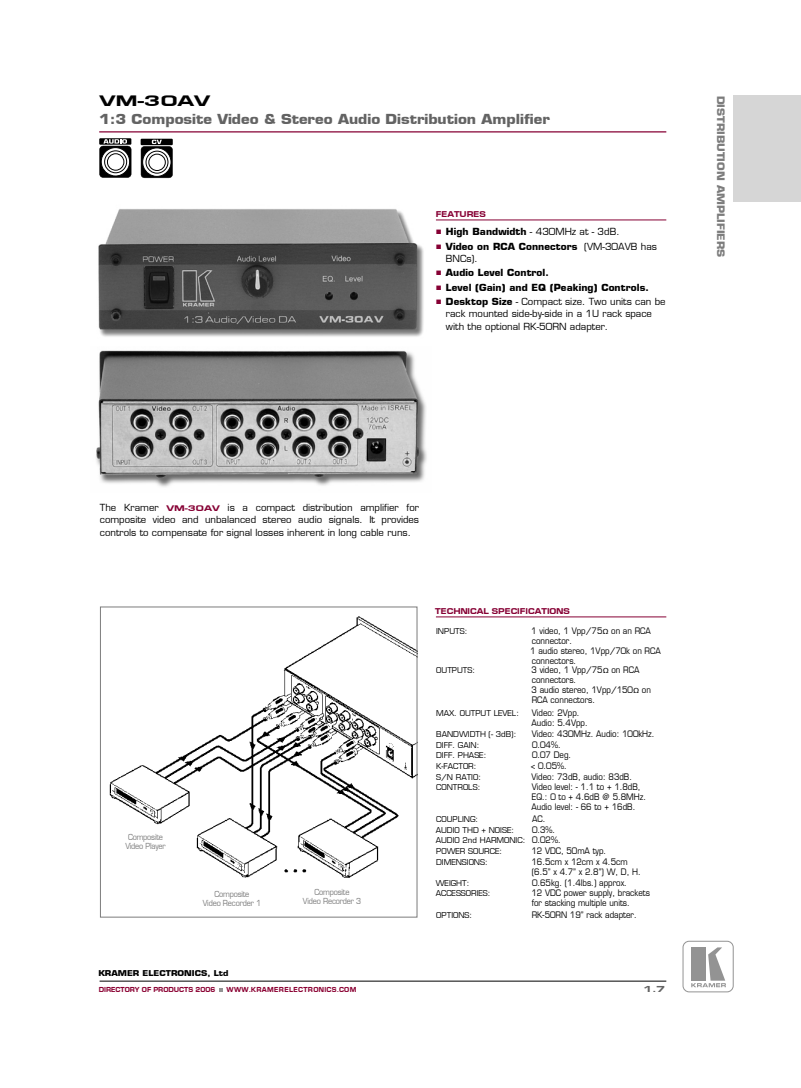
<style>
.page{position:relative;width:801px;height:1088px;background:#fff}
.page>*{position:absolute;margin:0;border:0;box-sizing:border-box;transform-origin:0 0}
.t1{font:800 15.75px "Eurose Wide";color:#000;scale:1.11 1}
.t2{font:900 13.5px "Eurostile";color:#636363;scale:1.11 1}
.t3{font:900 10.12px "Eurostile";color:#7c7c7c;scale:1.11 1}
.t4{font:500 9.5px/12.5px "Eurostile";color:#000;text-align:justify}
.t5{font:900 9.5px/12.5px "Eurostile";letter-spacing:.01em;color:#000}
.t6{font:800 9px "Eurose Wide";color:#636363;scale:1.11 1}
.t7{font:500 8.75px/10px "Eurostile";color:#000;scale:.9 1}
.t8{font:800 8.75px "Eurose Wide";color:#860034;scale:.8 1}
.t9{font:500 8.12px/8.8px "Eurostile";letter-spacing:-.025em;color:#7c7c7c;text-align:center;scale:.9 1}
.t10{font:500 7.88px/10.6px "Eurostile";color:#000}
.t11{font:900 7.88px "Eurostile";color:#000;scale:1.11 1}
.t12{font:800 7.5px "Eurose Wide";letter-spacing:.06em;color:#8a0032;scale:.7 1}
.t13{font:800 7.5px "Eurose Wide";color:#8a0032;scale:.7 1}
.s1{font-family:"Arial";font-weight:400;color:#860034}
.s2{font-weight:900}
.s3{font-weight:500}
.s4{font-family:"Eurose Wide";font-weight:800;font-size:8.5px;color:#860034}
.s5{font-family:"Arial";font-weight:400;font-size:7px}
.s6{font-size:8.75px}
</style>
<div class="page">
<img style="left:98px;top:209px;width:326px;height:128px">
<img style="left:96px;top:350px;width:331px;height:137px">
<hr style="left:436px;top:617px;width:230px;height:1px;background:#860034">
<hr style="left:99px;top:131px;width:567px;height:1px;background:#860034">
<svg style="left:99px;top:138px;width:32px;height:7px"></svg>
<svg style="left:99px;top:139px;width:32px;height:39px"></svg>
<svg style="left:141px;top:139px;width:32px;height:6px"></svg>
<svg style="left:141px;top:140px;width:32px;height:38px"></svg>
<img style="left:109px;top:616px;width:306px;height:262px">
<hr style="left:436px;top:220px;width:230px;height:1px;background:#860034">
<div style="left:733px;top:96px;width:68px;height:106px;background:#d6d6d6"></div>
<hr style="left:100px;top:981px;width:566px;height:1px;background:#000">
<svg style="left:682px;top:940px;width:52px;height:52px"></svg>
<h1 class="t1" style="left:99px;top:92px;width:101px">VM-30AV</h1>
<h2 class="t2" style="left:99px;top:111px;width:407px">1:3 Composite Video &amp; Stereo Audio Distribution Amplifier</h2>
<p class="t8" style="left:436px;top:209px;width:64px">FEATURES</p>
<p class="t4" style="left:436px;top:226px;width:185px"><span class="s1">■</span> <span class="s2">High Bandwidth</span> - 430MHz at - 3dB.</p>
<p class="t5" style="left:446px;top:240px;width:213px;text-indent:-10px"><span class="s1">■</span> Video on RCA Connectors <span class="s3">(VM-30AVB has<br>BNCs).</span></p>
<p class="t5" style="left:436px;top:267px;width:115px"><span class="s1">■</span> Audio Level Control.</p>
<p class="t5" style="left:436px;top:281px;width:215px"><span class="s1">■</span> Level (Gain) and EQ (Peaking) Controls.</p>
<p class="t4" style="left:446px;top:295px;width:221px;text-align:left;text-indent:-10px"><span class="s1">■</span> <span class="s2">Desktop Size</span> - Compact size. Two units can be rack mounted side-by-side in a 1U rack space with the optional RK-50RN adapter.</p>
<p class="t3" style="left:727px;top:96px;width:147px;rotate:90deg">DISTRIBUTION AMPLIFIERS</p>
<p class="t4" style="left:100px;top:501px;width:321px">The Kramer <span class="s4">VM-30AV</span> is a compact distribution amplifier for composite video and unbalanced stereo audio signals. It provides controls to compensate for signal losses inherent in long cable runs.</p>
<p class="t9" style="left:125px;top:833px;width:46px">Composite<br>Video Player</p>
<p class="t9" style="left:203px;top:890px;width:66px">Composite<br>Video Recorder 1</p>
<p class="t9" style="left:303px;top:888px;width:66px">Composite<br>Video Recorder 3</p>
<p class="t11" style="left:98px;top:968px;width:119px">KRAMER ELECTRONICS, Ltd</p>
<p class="t13" style="left:99px;top:985px;width:168px">DIRECTORY OF PRODUCTS 2006</p>
<p class="t12" style="left:227px;top:985px;width:187px">WWW.KRAMERELECTRONICS.COM</p>
<p class="t8" style="left:435px;top:606px;width:169px">TECHNICAL SPECIFICATIONS</p>
<p class="t10" style="left:436px;top:626px;width:33px">INPUTS:</p>
<p class="t7" style="left:530px;top:626px;width:147px">1 video, 1 Vpp/75<span class="s5">Ω</span> on an RCA connector.<br>1 audio stereo, 1Vpp/70k on RCA connectors.</p>
<p class="t10" style="left:436px;top:665px;width:40px">OUTPUTS:</p>
<p class="t7" style="left:531px;top:665px;width:134px">3 video, 1 Vpp/75<span class="s5">Ω</span> on RCA connectors.<br>3 audio stereo, 1Vpp/150<span class="s5">Ω</span> on<br>RCA connectors.</p>
<p class="t10" style="left:436px;top:707px;width:84px">MAX. OUTPUT LEVEL:</p>
<p class="t7" style="left:531px;top:707px;width:64px">Video: 2Vpp.<br>Audio: 5.4Vpp.</p>
<p class="t10" style="left:436px;top:729px;width:82px">BANDWIDTH (- 3dB):</p>
<p class="t7" style="left:532px;top:729px;width:138px">Video: 430MHz. Audio: 100kHz.</p>
<p class="t10" style="left:436px;top:739px;width:45px">DIFF. GAIN:</p>
<p class="t7" style="left:532px;top:739px;width:33px">0.04%.</p>
<p class="t10" style="left:436px;top:750px;width:52px">DIFF. PHASE:</p>
<p class="t7" style="left:532px;top:750px;width:45px">0.07 Deg.</p>
<p class="t10" style="left:436px;top:761px;width:42px">K-FACTOR:</p>
<p class="t7" style="left:531px;top:761px;width:42px">&lt; 0.05%.</p>
<p class="t10" style="left:436px;top:771px;width:46px">S/N RATIO:</p>
<p class="t7" style="left:531px;top:771px;width:113px">Video: 73dB, audio: 83dB.</p>
<p class="t10" style="left:436px;top:782px;width:46px">CONTROLS:</p>
<p class="t7" style="left:531px;top:782px;width:129px">Video level: - 1.1 to + 1.8dB,<br>EQ.: 0 to + 4.6dB @ 5.8MHz.<br>Audio level: - 66 to + 16dB.</p>
<p class="t10" style="left:436px;top:814px;width:44px">COUPLING:</p>
<p class="t7" style="left:532px;top:814px;width:16px">AC.</p>
<p class="t10" style="left:436px;top:824px;width:80px">AUDIO THD + NOISE:</p>
<p class="t7" style="left:532px;top:824px;width:27px">0.3%.</p>
<p class="t10" style="left:436px;top:835px;width:126px">AUDIO 2nd HARMONIC: <span class="s6">0.02%.<br></span>POWER SOURCE:</p>
<p class="t7" style="left:531px;top:846px;width:85px">12 VDC, 50mA typ.</p>
<p class="t10" style="left:436px;top:856px;width:53px">DIMENSIONS:</p>
<p class="t7" style="left:531px;top:856px;width:123px">16.5cm x 12cm x 4.5cm (6.5” x 4.7” x 2.8”) W, D, H.</p>
<p class="t10" style="left:436px;top:877px;width:35px">WEIGHT:</p>
<p class="t7" style="left:532px;top:877px;width:107px">0.65kg. (1.4lbs.) approx.</p>
<p class="t10" style="left:436px;top:888px;width:56px">ACCESSORIES:</p>
<p class="t7" style="left:531px;top:888px;width:133px">12 VDC power supply, brackets for stacking multiple units.</p>
<p class="t10" style="left:436px;top:909px;width:37px">OPTIONS:</p>
<p class="t7" style="left:532px;top:909px;width:118px">RK-50RN 19” rack adapter.</p>
<p class="t6" style="left:643px;top:984px;width:22px">1.7</p>
</div>
